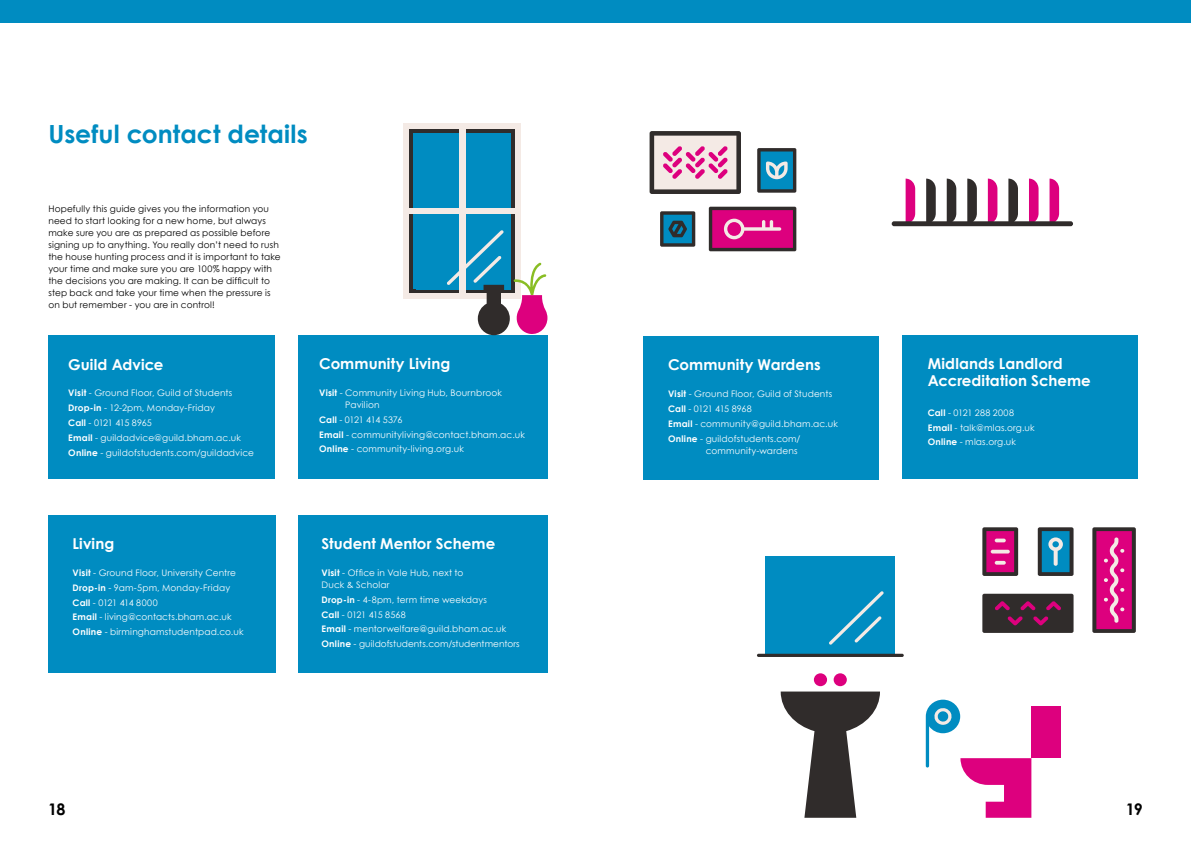
<style>
.page{position:relative;width:1191px;height:842px;background:#fff}
.page>*{position:absolute;margin:0;border:0;box-sizing:border-box;transform-origin:0 0}
.t1{font:700 25px "Century Gothic";color:#008cc1}
.t2{font:700 16px "Century Gothic";color:#000}
.t3{font:700 15px/17px "Century Gothic";letter-spacing:.005em;color:#fff}
.t4{font:9px/14.8px "Century Gothic";letter-spacing:.015em;color:#fff}
.t5{font:9px/12px "Century Gothic";letter-spacing:.015em;color:#000}
.s1{font-weight:700}
</style>
<div class="page">
<div style="left:403px;top:124px;width:118px;height:175px;background:#f4eae5"></div>
<div style="left:409px;top:130px;width:106px;height:163px;background:#302c2b"></div>
<div style="left:413px;top:134px;width:98px;height:155px;background:#008cc1"></div>
<div style="left:459px;top:128px;width:6px;height:167px;background:#f4eae5"></div>
<div style="left:406px;top:208px;width:112px;height:6px;background:#f4eae5"></div>
<div style="left:48px;top:336px;width:227px;height:143px;background:#008cc1"></div>
<div style="left:48px;top:515px;width:227px;height:158px;background:#008cc1"></div>
<div style="left:643px;top:336px;width:236px;height:143px;background:#008cc1"></div>
<div style="left:901px;top:335px;width:236px;height:144px;background:#008cc1"></div>
<div style="left:298px;top:515px;width:249px;height:158px;background:#008cc1"></div>
<div style="left:298px;top:335px;width:249px;height:144px;background:#008cc1"></div>
<svg style="left:447px;top:230px;width:100px;height:105px"></svg>
<svg style="left:649px;top:131px;width:92px;height:63px;background:#c4a1ad"></svg>
<svg style="left:709px;top:207px;width:87px;height:44px;background:#bb1e76"></svg>
<svg style="left:757px;top:148px;width:39px;height:45px;background:#317e9b"></svg>
<svg style="left:660px;top:211px;width:35px;height:36px"></svg>
<svg style="left:780px;top:691px;width:100px;height:127px"></svg>
<div style="left:814px;top:673px;width:13px;height:13px;background:#dd007e;border-radius:50%"></div>
<div style="left:833px;top:673px;width:14px;height:13px;background:#dd007e;border-radius:50%"></div>
<div style="left:766px;top:556px;width:129px;height:99px;background:#008cc1"></div>
<hr style="left:757px;top:654px;width:146px;height:3px;background:#302c2b;border-radius:2px">
<svg style="left:829px;top:591px;width:54px;height:54px"></svg>
<div style="left:1031px;top:706px;width:29px;height:52px;background:#dd007e"></div>
<svg style="left:925px;top:700px;width:106px;height:118px"></svg>
<svg style="left:1037px;top:527px;width:36px;height:49px;background:#307995"></svg>
<svg style="left:1092px;top:527px;width:43px;height:106px;background:#b82477"></svg>
<svg style="left:982px;top:594px;width:91px;height:39px;background:#422934"></svg>
<svg style="left:982px;top:527px;width:36px;height:49px;background:#a11c66"></svg>
<hr style="left:990px;top:550px;width:19px;height:3px;background:#f4eae5;border-radius:2px">
<svg style="left:994px;top:561px;width:11px;height:4px"></svg>
<svg style="left:905px;top:179px;width:10px;height:42px"></svg>
<svg style="left:926px;top:179px;width:9px;height:42px"></svg>
<svg style="left:946px;top:179px;width:10px;height:42px"></svg>
<svg style="left:967px;top:179px;width:10px;height:42px"></svg>
<svg style="left:987px;top:179px;width:10px;height:42px"></svg>
<svg style="left:1008px;top:179px;width:10px;height:42px"></svg>
<svg style="left:1029px;top:179px;width:9px;height:42px"></svg>
<svg style="left:1049px;top:179px;width:10px;height:42px"></svg>
<div style="left:891px;top:221px;width:182px;height:5px;background:#302c2b;border-radius:2px"></div>
<div style="left:0;top:0;width:1191px;height:23px;background:#008cc1"></div>
<h1 class="t1" style="left:49px;top:119px;width:261px">Useful contact details</h1>
<p class="t5" style="left:48px;top:202px;width:234px">Hopefully this guide gives you the information you need to start looking for a new home, but always make sure you are as prepared as possible before signing up to anything. You really don’t need to rush the house hunting process and it is important to take your time and make sure you are 100% happy with the decisions you are making. It can be difficult to step back and take your time when the pressure is on but remember - you are in control!</p>
<h3 class="t3" style="left:68px;top:355px;width:97px">Guild Advice</h3>
<p class="t4" style="left:68px;top:386px;width:187px"><span class="s1">Visit</span> - Ground Floor, Guild of Students <span class="s1">Drop-in</span> - 12-2pm, Monday-Friday<br><span class="s1">Call</span> - 0121 415 8965<br><span class="s1">Email</span> - guildadvice@guild.bham.ac.uk <span class="s1">Online</span> - guildofstudents.com/guildadvice</p>
<h3 class="t3" style="left:73px;top:535px;width:43px">Living</h3>
<p class="t4" style="left:73px;top:565px;width:172px"><span class="s1">Visit</span> - Ground Floor, University Centre <span class="s1">Drop-in</span> - 9am-5pm, Monday-Friday <span class="s1">Call</span> - 0121 414 8000<br><span class="s1">Email</span> - living@contacts.bham.ac.uk <span class="s1">Online</span> - birminghamstudentpad.co.uk</p>
<h3 class="t3" style="left:319px;top:355px;width:133px">Community Living</h3>
<p class="t4" style="left:345px;top:387px;width:158px;line-height:12px;text-indent:-26px"><span class="s1">Visit</span> - Community Living Hub, Bournbrook<br>Pavilion</p>
<p class="t4" style="left:319px;top:412px;width:207px"><span class="s1">Call</span> - 0121 414 5376<br><span class="s1">Email</span> - communityliving@contact.bham.ac.uk<br><span class="s1">Online</span> - community-living.org.uk</p>
<h3 class="t3" style="left:321px;top:535px;width:175px">Student Mentor Scheme</h3>
<p class="t4" style="left:321px;top:566px;width:143px;line-height:12px"><span class="s1">Visit</span> - Office in Vale Hub, next to<br>Duck &amp; Scholar</p>
<p class="t4" style="left:321px;top:592px;width:200px"><span class="s1">Drop-in</span> - 4-8pm, term time weekdays<br><span class="s1">Call</span> - 0121 415 8568<br><span class="s1">Email</span> - mentorwelfare@guild.bham.ac.uk <span class="s1">Online</span> - guildofstudents.com/studentmentors</p>
<h3 class="t3" style="left:668px;top:356px;width:154px">Community Wardens</h3>
<p class="t4" style="left:668px;top:386px;width:171px"><span class="s1">Visit</span> - Ground Floor, Guild of Students<br><span class="s1">Call</span> - 0121 415 8968<br><span class="s1">Email</span> - community@guild.bham.ac.uk<br><span class="s1">Online</span> - guildofstudents.com/</p>
<p class="t4" style="left:705px;top:443px;width:93px">community-wardens</p>
<h3 class="t3" style="left:927px;top:355px;width:165px">Midlands Landlord<br>Accreditation Scheme</h3>
<p class="t4" style="left:927px;top:405px;width:108px"><span class="s1">Call</span> - 0121 288 2008<br><span class="s1">Email</span> - talk@mlas.org.uk<br><span class="s1">Online</span> - mlas.org.uk</p>
<h2 class="t2" style="left:48px;top:799px;width:19px">18</h2>
<h2 class="t2" style="left:1125px;top:799px;width:18px">19</h2>
</div>
